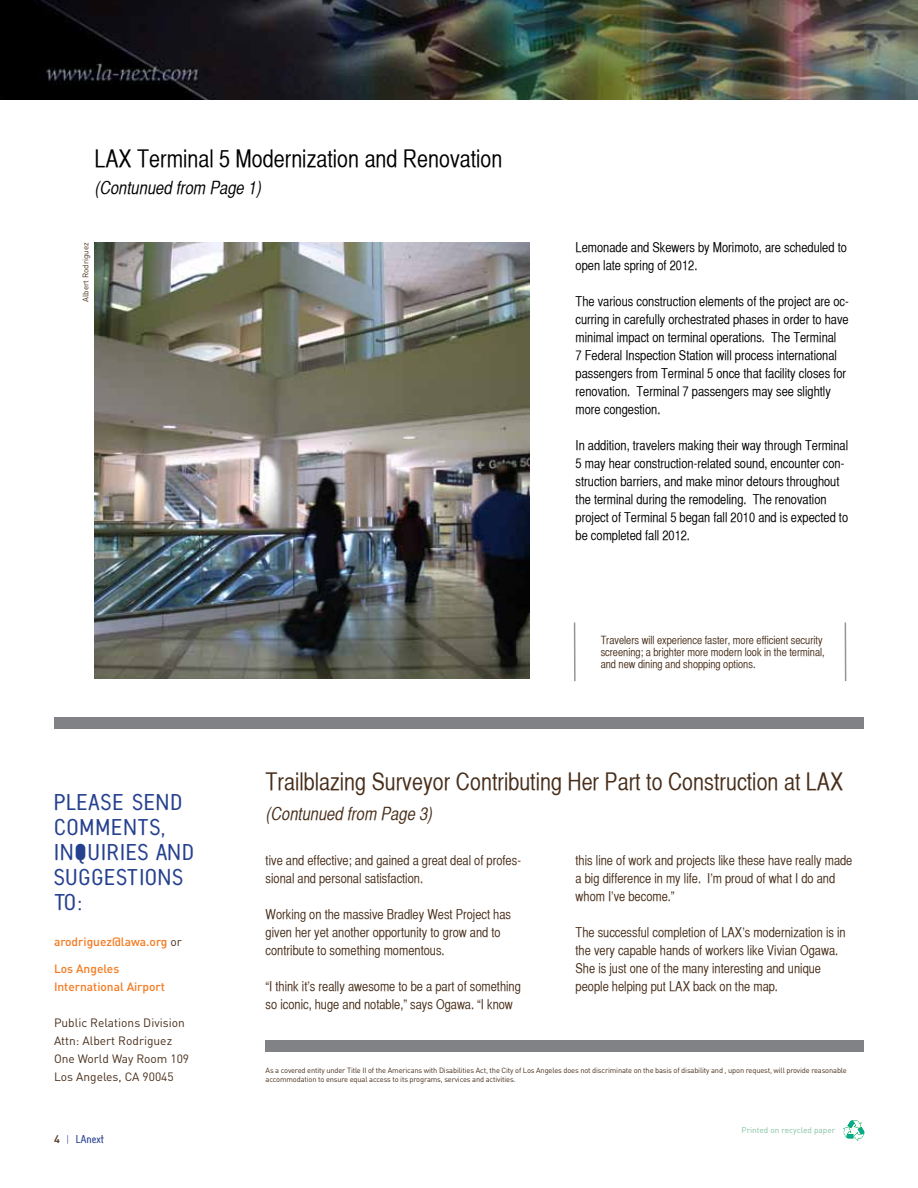
<style>
.page{position:relative;width:918px;height:1188px;background:#fff}
.page>*{position:absolute;margin:0;border:0;box-sizing:border-box;transform-origin:0 0}
.t1{font:24px "Helvetica CY Plain";color:#482e1a}
.t2{font:24px "Helvetica CY Plain";color:#000}
.t3{font:19.95px/24.9px "Monolein Inbetween";letter-spacing:.06em;color:#25408f}
.t4{font:italic 18px "Helvetica CY Plain";color:#000}
.t5{font:italic 18px "Helvetica CY Plain";color:#482e1a}
.t6{font:13.5px/18px "Helvetica CY Plain";color:#000}
.t7{font:13.5px/18px "Helvetica CY Plain";color:#482e1a}
.t8{font:12px/18px "DINCE";color:#482e1a}
.t9{font:500 12px/18px "DINCE";color:#f47920}
.t10{font:11.25px/12px "Helvetica CY Plain";color:#482e1a}
.t11{font:10.05px "Monolein Inbetween";color:#25408f}
.t12{font:8.25px "DINCE";color:#83c1a1}
.t13{font:7.95px "DINCE";color:#482e1a}
.t14{font:7.5px/9px "DINCE";letter-spacing:-.02em;color:#482e1a}
.s1{font-weight:400;color:#482e1a}
.s2{font-family:"DINCE";font-weight:500;font-size:10.95px;color:#482e1a}
.s3{font-family:"DINCE";font-weight:300}
</style>
<div class="page">
<img style="left:0;top:0;width:917px;height:99px">
<img style="left:917px;top:0;width:1px;height:100px">
<img style="left:94px;top:243px;width:435px;height:436px">
<svg style="left:844px;top:1121px;width:20px;height:19px"></svg>
<div style="left:54px;top:717px;width:810px;height:12px;background:#808285"></div>
<div style="left:266px;top:1040px;width:598px;height:12px;background:#808285"></div>
<hr style="left:845px;top:623px;width:1px;height:58px;background:#939597">
<hr style="left:574px;top:623px;width:2px;height:58px;background:#939597">
<h1 class="t2" style="left:94px;top:144px;width:410px">LAX Terminal 5 Modernization and Renovation</h1>
<h3 class="t4" style="left:94px;top:177px;width:172px">(Contunued from Page 1)</h3>
<p class="t13" style="left:81px;top:302px;width:61px;rotate:-90deg">Albert Rodriguez</p>
<p class="t6" style="left:576px;top:238px;width:273px">Lemonade and Skewers by Morimoto, are scheduled to open late spring of 2012.</p>
<p class="t6" style="left:576px;top:292px;width:275px">The various construction elements of the project are oc&shy;curring in carefully orchestrated phases in order to have minimal impact on terminal operations. The Terminal<br>7 Federal Inspection Station will process international passengers from Terminal 5 once that facility closes for renovation. Terminal 7 passengers may see slightly more congestion.</p>
<p class="t6" style="left:576px;top:436px;width:274px">In addition, travelers making their way through Terminal 5 may hear construction-related sound, encounter con&shy;struction barriers, and make minor detours throughout the terminal during the remodeling. The renovation project of Terminal 5 began fall 2010 and is expected to be completed fall 2012.</p>
<p class="t10" style="left:601px;top:634px;width:226px">Travelers will experience faster, more efficient security screening; a brighter more modern look in the terminal, and new dining and shopping options.</p>
<h2 class="t3" style="left:54px;top:790px;width:141px">PLEASE SEND<br>COMMENTS,<br>INQUIRIES AND<br>SUGGESTIONS<br>TO:</h2>
<p class="t9" style="left:54px;top:932px;width:129px">arodriguez@lawa.org <span class="s1">or</span></p>
<p class="t9" style="left:54px;top:959px;width:112px">Los Angeles<br>International Airport</p>
<p class="t8" style="left:54px;top:1013px;width:137px">Public Relations Division<br>Attn: Albert Rodriguez<br>One World Way Room 109<br>Los Angeles, CA 90045</p>
<p class="t11" style="left:54px;top:1132px;width:52px"><span class="s2">4</span> <span class="s3">|</span> LANEXT</p>
<h1 class="t1" style="left:266px;top:768px;width:579px">Trailblazing Surveyor Contributing Her Part to Construction at LAX</h1>
<h3 class="t5" style="left:266px;top:803px;width:172px">(Contunued from Page 3)</h3>
<p class="t7" style="left:266px;top:851px;width:257px">tive and effective; and gained a great deal of profes&shy;sional and personal satisfaction.</p>
<p class="t7" style="left:266px;top:905px;width:247px">Working on the massive Bradley West Project has given her yet another opportunity to grow and to contribute to something momentous.</p>
<p class="t7" style="left:266px;top:977px;width:257px">“I think it’s really awesome to be a part of something so iconic, huge and notable,” says Ogawa. “I know</p>
<p class="t7" style="left:576px;top:851px;width:278px">this line of work and projects like these have really made a big difference in my life. I’m proud of what I do and whom I’ve become.”</p>
<p class="t7" style="left:576px;top:923px;width:272px">The successful completion of LAX’s modernization is in the very capable hands of workers like Vivian Ogawa.<br>She is just one of the many interesting and unique people helping put LAX back on the map.</p>
<p class="t14" style="left:266px;top:1066px;width:583px">As a covered entity under Title II of the Americans with Disabilities Act, the City of Los Angeles does not discriminate on the basis of disability and , upon request, will provide reasonable accommodation to ensure equal access to its programs, services and activities.</p>
<p class="t12" style="left:742px;top:1125px;width:95px">Printed on recycled paper</p>
</div>
